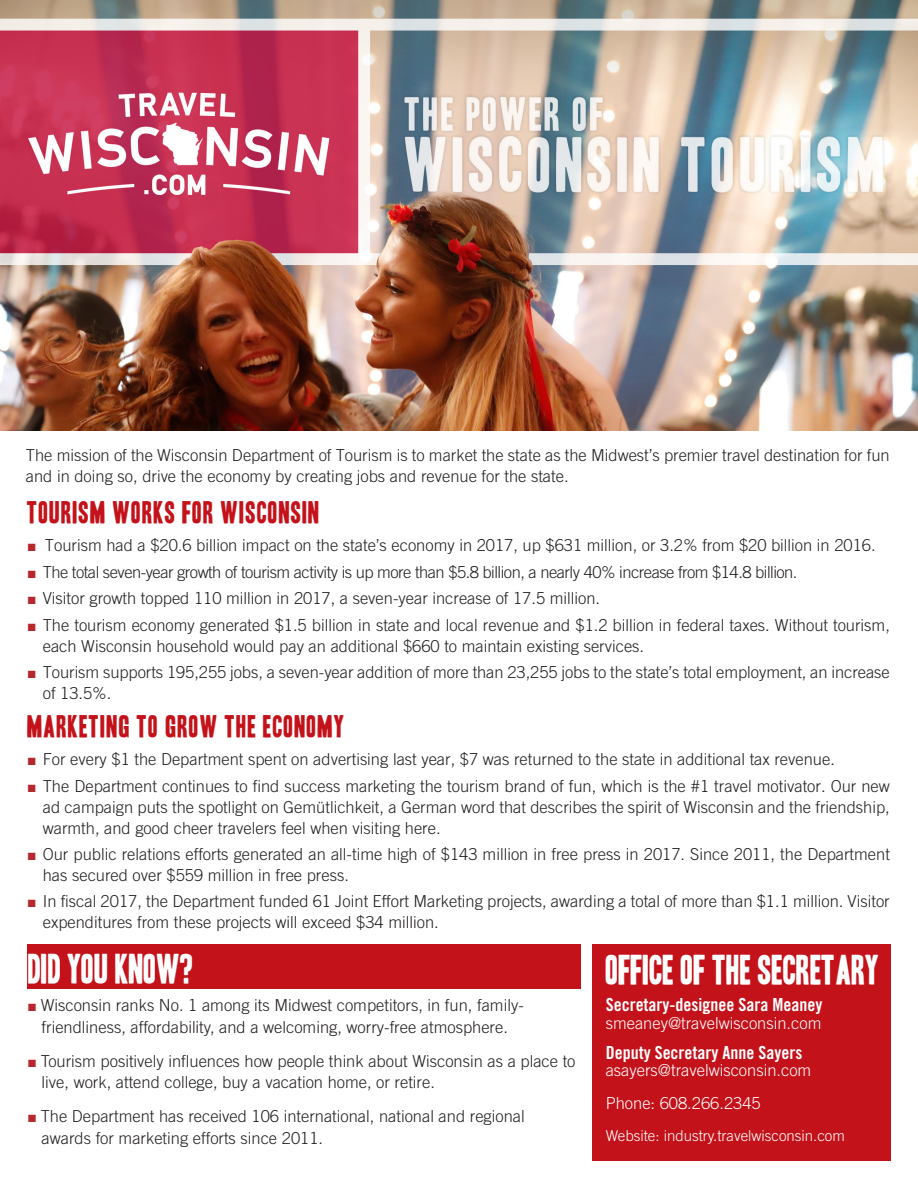
<style>
.page{position:relative;width:918px;height:1188px;background:#fff}
.page>*{position:absolute;margin:0;border:0;box-sizing:border-box;transform-origin:0 0}
.t1{font:36px "Headline One HPLHS";color:#fff}
.sub1{font:27px "Headline One HPLHS";letter-spacing:.04em;color:#c4121a}
.t2{font:18px "Trade Gothic Bold Cond Twenty";color:#fff}
.body_indent{font:300 16.5px/21px "Trade Gothic";color:#231f20}
.body_indent-2{font:300 16.5px "Trade Gothic";letter-spacing:-.03em;color:#231f20}
.t3{font:300 16.5px/33px "Trade Gothic";color:#fff}
.t4{font:300 15px "Trade Gothic";color:#fff}
.s1{color:#b6282d}
</style>
<div class="page">
<div style="left:592px;top:944px;width:299px;height:217px;background:#c4121a"></div>
<div style="left:27px;top:944px;width:554px;height:45px;background:#c4121a"></div>
<img style="left:1px;top:0;width:917px;height:431px">
<p class="body_indent" style="left:26px;top:445px;width:865px">The mission of the Wisconsin Department of Tourism is to market the state as the Midwest’s premier travel destination for fun and in doing so, drive the economy by creating jobs and revenue for the state.</p>
<p class="sub1" style="left:27px;top:499px;width:294px">TOURISM WORKS FOR WISCONSIN</p>
<p class="body_indent" style="left:28px;top:535px;width:849px"><span class="s1">■</span> Tourism had a $20.6 billion impact on the state’s economy in 2017, up $631 million, or 3.2% from $20 billion in 2016.</p>
<p class="body_indent-2" style="left:28px;top:562px;width:771px"><span class="s1">■</span> The total seven-year growth of tourism activity is up more than $5.8 billion, a nearly 40% increase from $14.8 billion.</p>
<p class="body_indent" style="left:28px;top:588px;width:574px"><span class="s1">■</span> Visitor growth topped 110 million in 2017, a seven-year increase of 17.5 million.</p>
<p class="body_indent" style="left:43px;top:614px;width:849px;text-indent:-15px"><span class="s1">■</span> The tourism economy generated $1.5 billion in state and local revenue and $1.2 billion in federal taxes. Without tourism, each Wisconsin household would pay an additional $660 to maintain existing services.</p>
<p class="body_indent" style="left:43px;top:661px;width:849px;text-indent:-15px"><span class="s1">■</span> Tourism supports 195,255 jobs, a seven-year addition of more than 23,255 jobs to the state’s total employment, an increase of 13.5%.</p>
<p class="sub1" style="left:27px;top:713px;width:319px">MARKETING TO GROW THE ECONOMY</p>
<p class="body_indent" style="left:28px;top:749px;width:809px"><span class="s1">■</span> For every $1 the Department spent on advertising last year, $7 was returned to the state in additional tax revenue.</p>
<p class="body_indent" style="left:43px;top:775px;width:849px;text-align:justify;text-indent:-15px"><span class="s1">■</span> The Department continues to find success marketing the tourism brand of fun, which is the #1 travel motivator. Our new ad campaign puts the spotlight on Gemütlichkeit, a German word that describes the spirit of Wisconsin and the friendship, warmth, and good cheer travelers feel when visiting here.</p>
<p class="body_indent" style="left:43px;top:844px;width:849px;text-indent:-15px"><span class="s1">■</span> Our public relations efforts generated an all-time high of $143 million in free press in 2017. Since 2011, the Department has secured over $559 million in free press.</p>
<p class="body_indent" style="left:43px;top:891px;width:849px;text-indent:-15px"><span class="s1">■</span> In fiscal 2017, the Department funded 61 Joint Effort Marketing projects, awarding a total of more than $1.1 million. Visitor expenditures from these projects will exceed $34 million.</p>
<p class="t1" style="left:28px;top:952px;width:168px">DID YOU KNOW?</p>
<p class="body_indent" style="left:28px;top:994px;width:497px;line-height:21.8px;text-align:center"><span class="s1">■</span> Wisconsin ranks No. 1 among its Midwest competitors, in fun, family&shy;friendliness, affordability, and a welcoming, worry-free atmosphere.</p>
<p class="body_indent" style="left:42px;top:1050px;width:535px;line-height:21.8px;text-indent:-14px"><span class="s1">■</span> Tourism positively influences how people think about Wisconsin as a place to live, work, attend college, buy a vacation home, or retire.</p>
<p class="body_indent" style="left:42px;top:1105px;width:485px;line-height:21.8px;text-indent:-14px"><span class="s1">■</span> The Department has received 106 international, national and regional awards for marketing efforts since 2011.</p>
<p class="t1" style="left:606px;top:952px;width:275px">OFFICE OF THE SECRETARY</p>
<p class="t2" style="left:606px;top:994px;width:218px">Secretary-designee Sara Meaney</p>
<p class="t3" style="left:606px;top:1006px;width:217px">smeaney@travelwisconsin.com</p>
<p class="t2" style="left:606px;top:1041px;width:198px">Deputy Secretary Anne Sayers</p>
<p class="t3" style="left:606px;top:1054px;width:207px">asayers@travelwisconsin.com<br>Phone: 608.266.2345</p>
<p class="t4" style="left:606px;top:1127px;width:241px">Website: industry.travelwisconsin.com</p>
</div>
